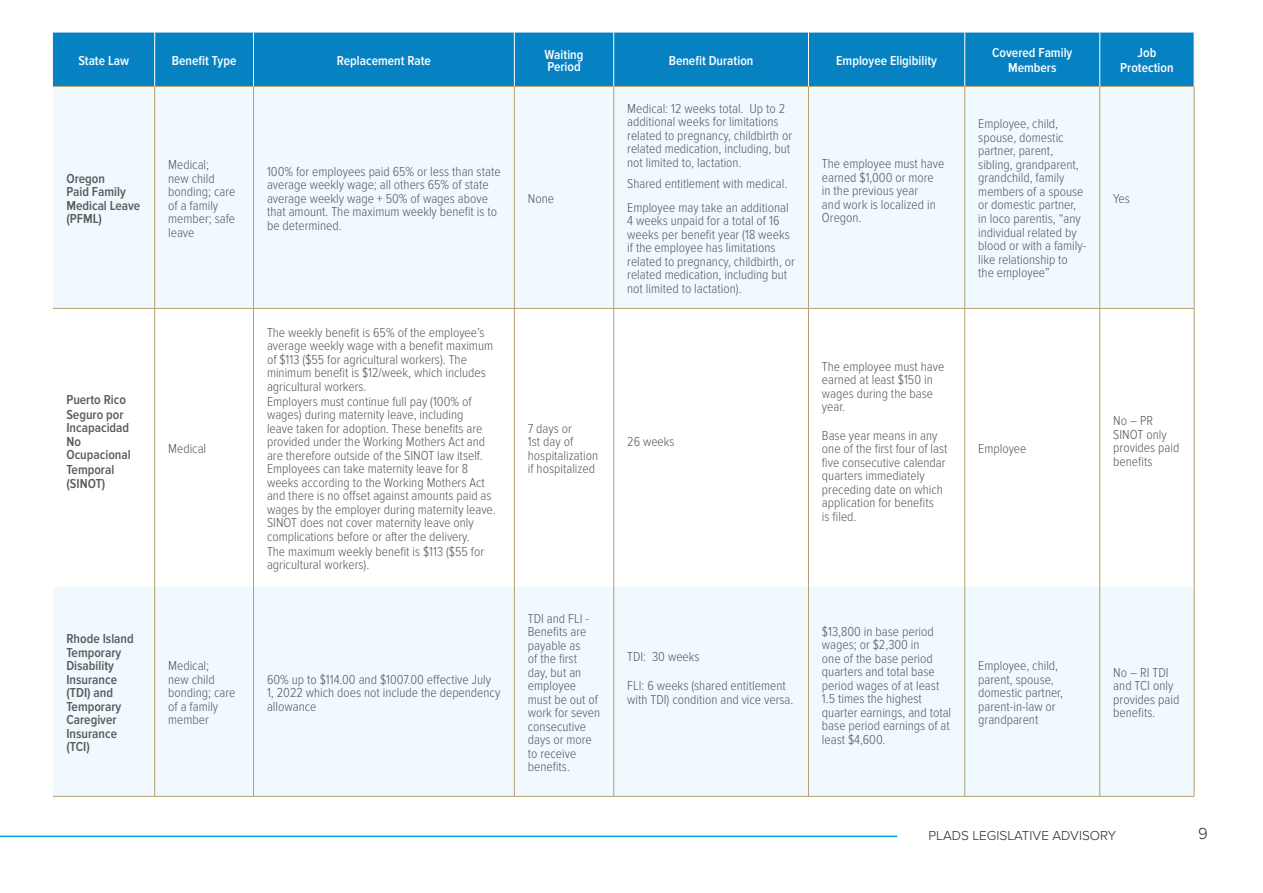
<style>
.page{position:relative;width:1263px;height:893px;background:#fff}
.page>*{position:absolute;margin:0;border:0;box-sizing:border-box;transform-origin:0 0}
.t1{font:300 16.5px "Proxima Nova";color:#292829}
.t2{font:300 13.5px/13.5px "Proxima Nova Cond";color:#58595b}
.t3{font:600 13.5px/13.5px "Proxima Nova Cond";color:#58595b}
.t4{font:600 13.5px/15px "Proxima Nova Cond";color:#fff;text-align:center}
.t5{font:300 13.5px "Proxima Nova";color:#292829}
</style>
<div class="page">
<hr style="left:0;top:836px;width:897px;height:1px;background:#01a7e1">
<div style="left:53px;top:33px;width:1141px;height:53px;background:#0682c3"></div>
<div style="left:53px;top:87px;width:1141px;height:709px;background:#eff9fe"></div>
<svg style="left:53px;top:309px;width:1141px;height:278px"></svg>
<hr style="left:53px;top:86px;width:102px;height:1px;background:#b2a06d">
<hr style="left:155px;top:86px;width:98px;height:1px;background:#b2a06d">
<hr style="left:154px;top:87px;width:1px;height:221px;background:#b2a06d">
<hr style="left:253px;top:86px;width:261px;height:1px;background:#b2a06d">
<hr style="left:253px;top:87px;width:1px;height:221px;background:#b2a06d">
<hr style="left:514px;top:86px;width:100px;height:1px;background:#b2a06d">
<hr style="left:514px;top:87px;width:1px;height:221px;background:#b2a06d">
<hr style="left:614px;top:86px;width:194px;height:1px;background:#b2a06d">
<hr style="left:613px;top:87px;width:1px;height:221px;background:#b2a06d">
<hr style="left:808px;top:86px;width:157px;height:1px;background:#b2a06d">
<hr style="left:808px;top:87px;width:1px;height:221px;background:#b2a06d">
<hr style="left:965px;top:86px;width:135px;height:1px;background:#b2a06d">
<hr style="left:964px;top:87px;width:1px;height:221px;background:#b2a06d">
<hr style="left:1100px;top:86px;width:94px;height:1px;background:#b2a06d">
<hr style="left:1099px;top:87px;width:1px;height:221px;background:#b2a06d">
<hr style="left:1194px;top:87px;width:1px;height:221px;background:#b2a06d">
<hr style="left:53px;top:308px;width:102px;height:1px;background:#b2a06d">
<hr style="left:155px;top:308px;width:98px;height:1px;background:#b2a06d">
<hr style="left:154px;top:309px;width:1px;height:278px;background:#b2a06d">
<hr style="left:253px;top:308px;width:261px;height:1px;background:#b2a06d">
<hr style="left:253px;top:309px;width:1px;height:278px;background:#b2a06d">
<hr style="left:514px;top:308px;width:100px;height:1px;background:#b2a06d">
<hr style="left:514px;top:309px;width:1px;height:278px;background:#b2a06d">
<hr style="left:614px;top:308px;width:194px;height:1px;background:#b2a06d">
<hr style="left:613px;top:309px;width:1px;height:278px;background:#b2a06d">
<hr style="left:808px;top:308px;width:157px;height:1px;background:#b2a06d">
<hr style="left:808px;top:309px;width:1px;height:278px;background:#b2a06d">
<hr style="left:965px;top:308px;width:135px;height:1px;background:#b2a06d">
<hr style="left:964px;top:309px;width:1px;height:278px;background:#b2a06d">
<hr style="left:1100px;top:308px;width:94px;height:1px;background:#b2a06d">
<hr style="left:1099px;top:309px;width:1px;height:278px;background:#b2a06d">
<hr style="left:1194px;top:309px;width:1px;height:278px;background:#b2a06d">
<hr style="left:154px;top:587px;width:1px;height:209px;background:#b2a06d">
<hr style="left:253px;top:587px;width:1px;height:209px;background:#b2a06d">
<hr style="left:514px;top:587px;width:1px;height:209px;background:#b2a06d">
<hr style="left:613px;top:587px;width:1px;height:209px;background:#b2a06d">
<hr style="left:808px;top:587px;width:1px;height:209px;background:#b2a06d">
<hr style="left:964px;top:587px;width:1px;height:209px;background:#b2a06d">
<hr style="left:1099px;top:587px;width:1px;height:209px;background:#b2a06d">
<hr style="left:1194px;top:587px;width:1px;height:209px;background:#b2a06d">
<hr style="left:53px;top:796px;width:102px;height:1px;background:#b2a06d">
<hr style="left:155px;top:796px;width:98px;height:1px;background:#b2a06d">
<hr style="left:253px;top:796px;width:261px;height:1px;background:#b2a06d">
<hr style="left:514px;top:796px;width:100px;height:1px;background:#b2a06d">
<hr style="left:614px;top:796px;width:194px;height:1px;background:#b2a06d">
<hr style="left:808px;top:796px;width:157px;height:1px;background:#b2a06d">
<hr style="left:965px;top:796px;width:135px;height:1px;background:#b2a06d">
<hr style="left:1100px;top:796px;width:94px;height:1px;background:#b2a06d">
<hr style="left:154px;top:33px;width:1px;height:53px;background:#fff">
<hr style="left:253px;top:33px;width:1px;height:53px;background:#fff">
<hr style="left:514px;top:33px;width:1px;height:53px;background:#fff">
<hr style="left:613px;top:33px;width:1px;height:53px;background:#fff">
<hr style="left:808px;top:33px;width:1px;height:53px;background:#fff">
<hr style="left:964px;top:33px;width:1px;height:53px;background:#fff">
<hr style="left:1099px;top:33px;width:1px;height:53px;background:#fff">
<p class="t4" style="left:78px;top:53px;width:52px">State Law</p>
<p class="t4" style="left:172px;top:53px;width:66px">Benefit Type</p>
<p class="t4" style="left:337px;top:53px;width:96px">Replacement Rate</p>
<p class="t4" style="left:545px;top:49px;width:40px;line-height:12px;text-align:left">Waiting<br>Period</p>
<p class="t4" style="left:669px;top:53px;width:86px">Benefit Duration</p>
<p class="t4" style="left:836px;top:53px;width:102px">Employee Eligibility</p>
<p class="t4" style="left:992px;top:46px;width:82px">Covered Family<br>Members</p>
<p class="t4" style="left:1120px;top:46px;width:55px">Job<br>Protection</p>
<p class="t3" style="left:66px;top:172px;width:75px">Oregon<br>Paid Family<br>Medical Leave (PFML)</p>
<p class="t3" style="left:66px;top:392px;width:61px;line-height:14.9px">Puerto Rico<br>Seguro por</p>
<p class="t3" style="left:66px;top:421px;width:66px">Incapacidad<br>No<br>Ocupacional</p>
<p class="t3" style="left:66px;top:463px;width:49px">Temporal (SINOT)</p>
<p class="t3" style="left:66px;top:632px;width:69px">Rhode Island<br>Temporary<br>Disability<br>Insurance (TDI) and<br>Temporary<br>Caregiver<br>Insurance (TCI)</p>
<p class="t2" style="left:168px;top:158px;width:69px">Medical;<br>new child bonding; care of a family member; safe leave</p>
<p class="t2" style="left:267px;top:165px;width:235px">100% for employees paid 65% or less than state average weekly wage; all others 65% of state average weekly wage + 50% of wages above that amount. The maximum weekly benefit is to be determined.</p>
<p class="t2" style="left:528px;top:192px;width:28px">None</p>
<p class="t2" style="left:168px;top:442px;width:40px">Medical</p>
<p class="t2" style="left:168px;top:659px;width:69px">Medical;<br>new child bonding; care of a family member</p>
<p class="t2" style="left:267px;top:326px;width:228px">The weekly benefit is 65% of the employee’s average weekly wage with a benefit maximum of $113 ($55 for agricultural workers). The minimum benefit is $12/week, which includes agricultural workers.</p>
<p class="t2" style="left:267px;top:395px;width:230px">Employers must continue full pay (100% of wages) during maternity leave, including<br>leave taken for adoption. These benefits are provided under the Working Mothers Act and are therefore outside of the SINOT law itself.<br>Employees can take maternity leave for 8 weeks according to the Working Mothers Act and there is no offset against amounts paid as wages by the employer during maternity leave.<br>SINOT does not cover maternity leave only complications before or after the delivery.</p>
<p class="t2" style="left:267px;top:545px;width:219px">The maximum weekly benefit is $113 ($55 for agricultural workers).</p>
<p class="t2" style="left:267px;top:673px;width:235px">60% up to $114.00 and $1007.00 effective July<br>1, 2022 which does not include the dependency allowance</p>
<p class="t2" style="left:528px;top:422px;width:72px">7 days or<br>1st day of hospitalization if hospitalized</p>
<p class="t2" style="left:528px;top:612px;width:74px">TDI and FLI -<br>Benefits are payable as<br>of the first day, but an employee must be out of work for seven consecutive days or more to receive benefits.</p>
<p class="t2" style="left:627px;top:102px;width:166px">Medical: 12 weeks total. Up to 2 additional weeks for limitations related to pregnancy, childbirth or related medication, including, but not limited to, lactation.</p>
<p class="t2" style="left:627px;top:172px;width:163px;line-height:23.9px">Shared entitlement with medical.<br>Employee may take an additional</p>
<p class="t2" style="left:627px;top:214px;width:169px">4 weeks unpaid for a total of 16 weeks per benefit year (18 weeks if the employee has limitations related to pregnancy, childbirth, or related medication, including but not limited to lactation).</p>
<p class="t2" style="left:627px;top:435px;width:49px">26 weeks</p>
<p class="t2" style="left:822px;top:157px;width:124px">The employee must have earned $1,000 or more in the previous year<br>and work is localized in<br>Oregon.</p>
<p class="t2" style="left:822px;top:360px;width:124px">The employee must have earned at least $150 in wages during the base year.</p>
<p class="t2" style="left:822px;top:429px;width:127px">Base year means in any one of the first four of last five consecutive calendar quarters immediately preceding date on which application for benefits<br>is filed.</p>
<p class="t2" style="left:978px;top:118px;width:109px">Employee, child, spouse, domestic partner, parent, sibling, grandparent, grandchild, family members of a spouse or domestic partner, in loco parentis, “any individual related by blood or with a family&shy;like relationship to the employee”</p>
<p class="t2" style="left:1113px;top:192px;width:18px">Yes</p>
<p class="t2" style="left:978px;top:442px;width:50px">Employee</p>
<p class="t2" style="left:1113px;top:414px;width:68px">No – PR<br>SINOT only provides paid benefits</p>
<p class="t2" style="left:627px;top:649px;width:74px">TDI: 30 weeks</p>
<p class="t2" style="left:627px;top:679px;width:168px">FLI: 6 weeks (shared entitlement with TDI) condition and vice versa.</p>
<p class="t2" style="left:822px;top:625px;width:131px">$13,800 in base period wages; or $2,300 in<br>one of the base period quarters and total base period wages of at least<br>1.5 times the highest quarter earnings, and total base period earnings of at least $4,600.</p>
<p class="t2" style="left:978px;top:659px;width:86px">Employee, child, parent, spouse, domestic partner, parent-in-law or grandparent</p>
<p class="t2" style="left:1113px;top:666px;width:68px">No – RI TDI and TCI only provides paid benefits.</p>
<p class="t5" style="left:928px;top:828px;width:189px">PLADS LEGISLATIVE ADVISORY</p>
<p class="t1" style="left:1198px;top:824px;width:11px">9</p>
</div>
